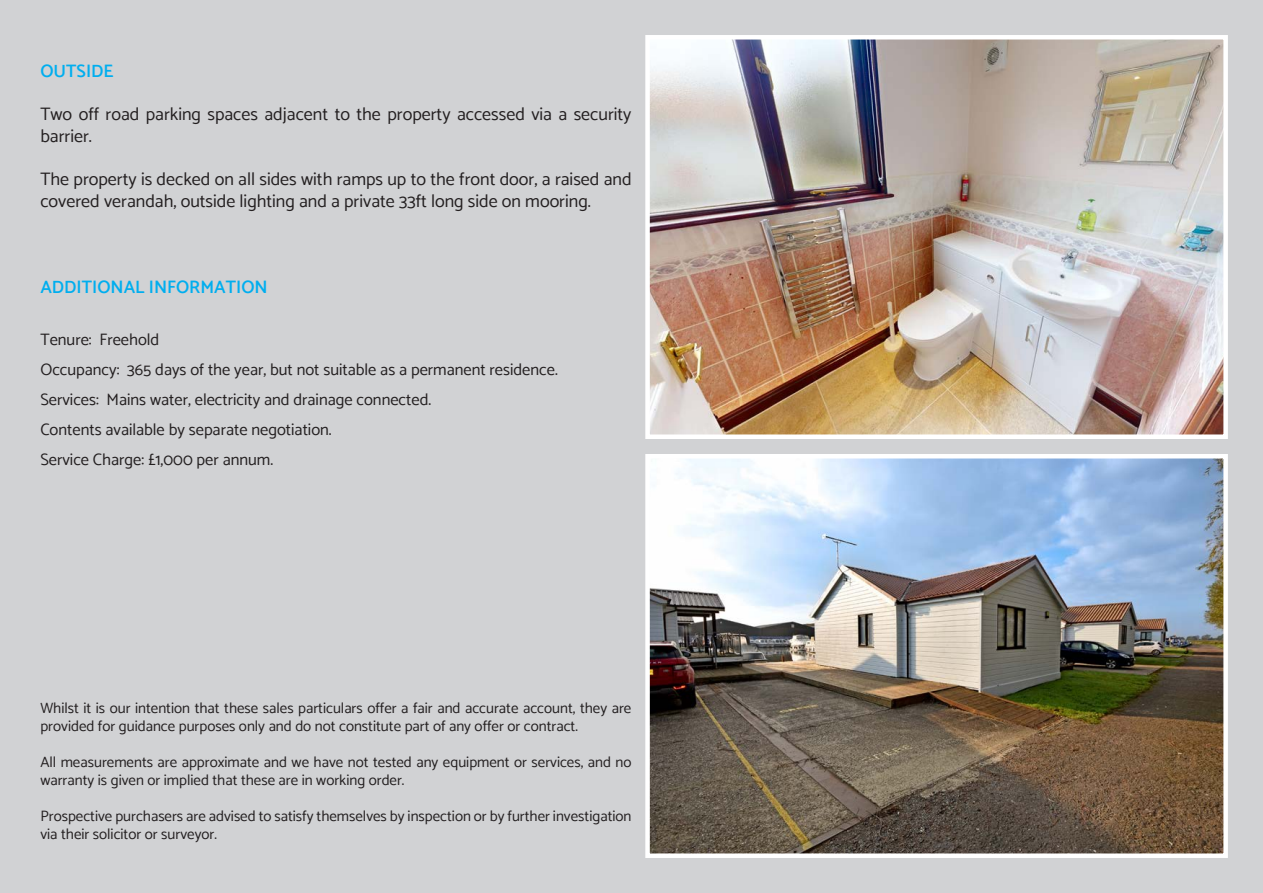
<style>
.page{position:relative;width:1263px;height:893px;background:#d1d2d4}
.page>*{position:absolute;margin:0;border:0;box-sizing:border-box;transform-origin:0 0}
.t1{font:18px/21.6px "Catamaran";color:#231f20}
.Cyan_Brochure_Heading_v2{font:600 18px "Catamaran";color:#00aeef}
.t2{font:16.5px "Catamaran";color:#231f20}
.t3{font:15px/18px "Catamaran";color:#231f20}
</style>
<div class="page">
<img style="left:650px;top:40px;width:573px;height:394px">
<div style="left:645px;top:35px;width:583px;height:404px;border:4px solid #fff"></div>
<img style="left:650px;top:459px;width:573px;height:394px">
<div style="left:645px;top:454px;width:583px;height:404px;border:4px solid #fff"></div>
<p class="Cyan_Brochure_Heading_v2" style="left:40px;top:60px;width:75px">OUTSIDE</p>
<p class="t1" style="left:40px;top:103px;width:593px">Two off road parking spaces adjacent to the property accessed via a security barrier.</p>
<p class="t1" style="left:40px;top:168px;width:593px">The property is decked on all sides with ramps up to the front door, a raised and covered verandah, outside lighting and a private 33ft long side on mooring.</p>
<p class="Cyan_Brochure_Heading_v2" style="left:40px;top:276px;width:229px">ADDITIONAL INFORMATION</p>
<p class="t2" style="left:40px;top:329px;width:120px">Tenure: Freehold</p>
<p class="t2" style="left:40px;top:359px;width:519px">Occupancy: 365 days of the year, but not suitable as a permanent residence.</p>
<p class="t2" style="left:40px;top:389px;width:392px">Services: Mains water, electricity and drainage connected.</p>
<p class="t2" style="left:40px;top:419px;width:293px">Contents available by separate negotiation.</p>
<p class="t2" style="left:40px;top:449px;width:234px">Service Charge: £1,000 per annum.</p>
<p class="t3" style="left:40px;top:699px;width:592px">Whilst it is our intention that these sales particulars offer a fair and accurate account, they are provided for guidance purposes only and do not constitute part of any offer or contract.</p>
<p class="t3" style="left:40px;top:753px;width:593px">All measurements are approximate and we have not tested any equipment or services, and no warranty is given or implied that these are in working order.</p>
<p class="t3" style="left:40px;top:807px;width:593px">Prospective purchasers are advised to satisfy themselves by inspection or by further investigation via their solicitor or surveyor.</p>
</div>
